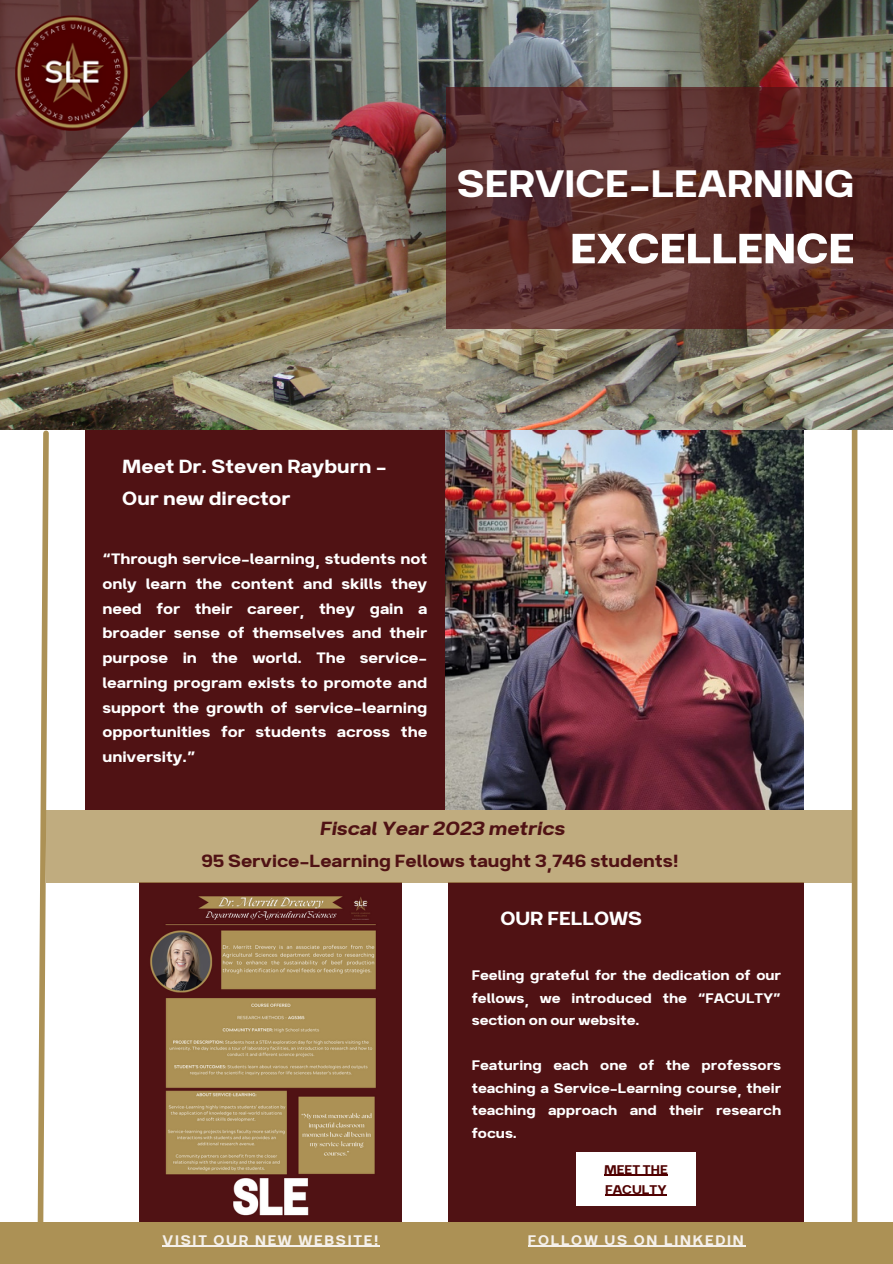
<style>
.page{position:relative;width:893px;height:1264px;background:#fff}
.page>*{position:absolute;margin:0;border:0;box-sizing:border-box;transform-origin:0 0}
.t1{font:700 50.25px "Breul Grotesk A";color:#fff}
.t2{font:45.6px "Breul Grotesk A";color:#fff}
.t3{font:22.65px/31.5px "Breul Grotesk A";color:#fff}
.t4{font:italic 22.65px "Breul Grotesk A";color:#501214}
.t5{font:21px "Breul Grotesk A";color:#501214}
.t6{font:18px/24.8px "Breul Grotesk A";color:#fff;text-align:justify}
.t7{font:16.5px/22.5px "Breul Grotesk A";color:#fff;text-align:justify}
.t8{font:16.5px "Breul Grotesk A";letter-spacing:.105em;color:#f5f0ea}
.t9{font:15px/20.2px "Breul Grotesk A";color:#500000}
</style>
<div class="page">
<div style="left:851px;top:414px;width:6px;height:825px;background:#ac9155"></div>
<svg style="left:37px;top:430px;width:15px;height:791px"></svg>
<img style="left:444px;top:430px;width:359px;height:379px">
<img style="left:0;top:0;width:892px;height:430px">
<div style="left:85px;top:430px;width:359px;height:379px;background:#501214"></div>
<div style="left:0;top:1221px;width:892px;height:42px;background:#ac9155"></div>
<svg style="left:446px;top:88px;width:446px;height:241px;background:#5a2d2b"></svg>
<img style="left:139px;top:882px;width:262px;height:338px">
<div style="left:449px;top:882px;width:355px;height:339px;background:#501214"></div>
<svg style="left:0;top:0;width:272px;height:273px;background:#7e7570"></svg>
<div style="left:46px;top:810px;width:808px;height:72px;background:#c0ac7f"></div>
<div style="left:576px;top:1152px;width:119px;height:53px;background:#fff"></div>
<hr style="left:604px;top:1174px;width:63px;height:1px;background:#500000">
<hr style="left:605px;top:1194px;width:61px;height:1px;background:#500000">
<img style="left:16px;top:15px;width:113px;height:115px">
<hr style="left:162px;top:1245px;width:218px;height:1px;background:#f5f0ea">
<hr style="left:528px;top:1245px;width:217px;height:1px;background:#f5f0ea">
<h1 class="t2" style="left:456px;top:146px;width:399px">SERVICE-LEARNING</h1>
<h4 class="t1" style="left:570px;top:207px;width:286px">EXCELLENCE</h4>
<h6 class="t3" style="left:122px;top:448px;width:266px">Meet Dr. Steven Rayburn -<br>Our new director</h6>
<h4 class="t6" style="left:102px;top:544px;width:326px">“Through service-learning, students not only learn the content and skills they need for their career, they gain a broader sense of themselves and their purpose in the world. The service&shy;learning program exists to promote and support the growth of service-learning opportunities for students across the university.”</h4>
<p class="t4" style="left:319px;top:808px;width:247px">Fiscal Year 2023 metrics</p>
<h6 class="t5" style="left:201px;top:843px;width:478px">95 Service-Learning Fellows taught 3,746 students!</h6>
<h4 class="t3" style="left:500px;top:900px;width:143px">OUR FELLOWS</h4>
<h3 class="t7" style="left:471px;top:962px;width:311px">Feeling grateful for the dedication of our fellows, we introduced the “FACULTY” section on our website.</h3>
<h6 class="t7" style="left:471px;top:1052px;width:311px">Featuring each one of the professors teaching a Service-Learning course, their teaching approach and their research focus.</h6>
<p class="t9" style="left:604px;top:1157px;width:65px">MEET THE<br>FACULTY</p>
<h5 class="t8" style="left:162px;top:1225px;width:217px">VISIT OUR NEW WEBSITE!</h5>
<h5 class="t8" style="left:528px;top:1225px;width:217px">FOLLOW US ON LINKEDIN</h5>
</div>
